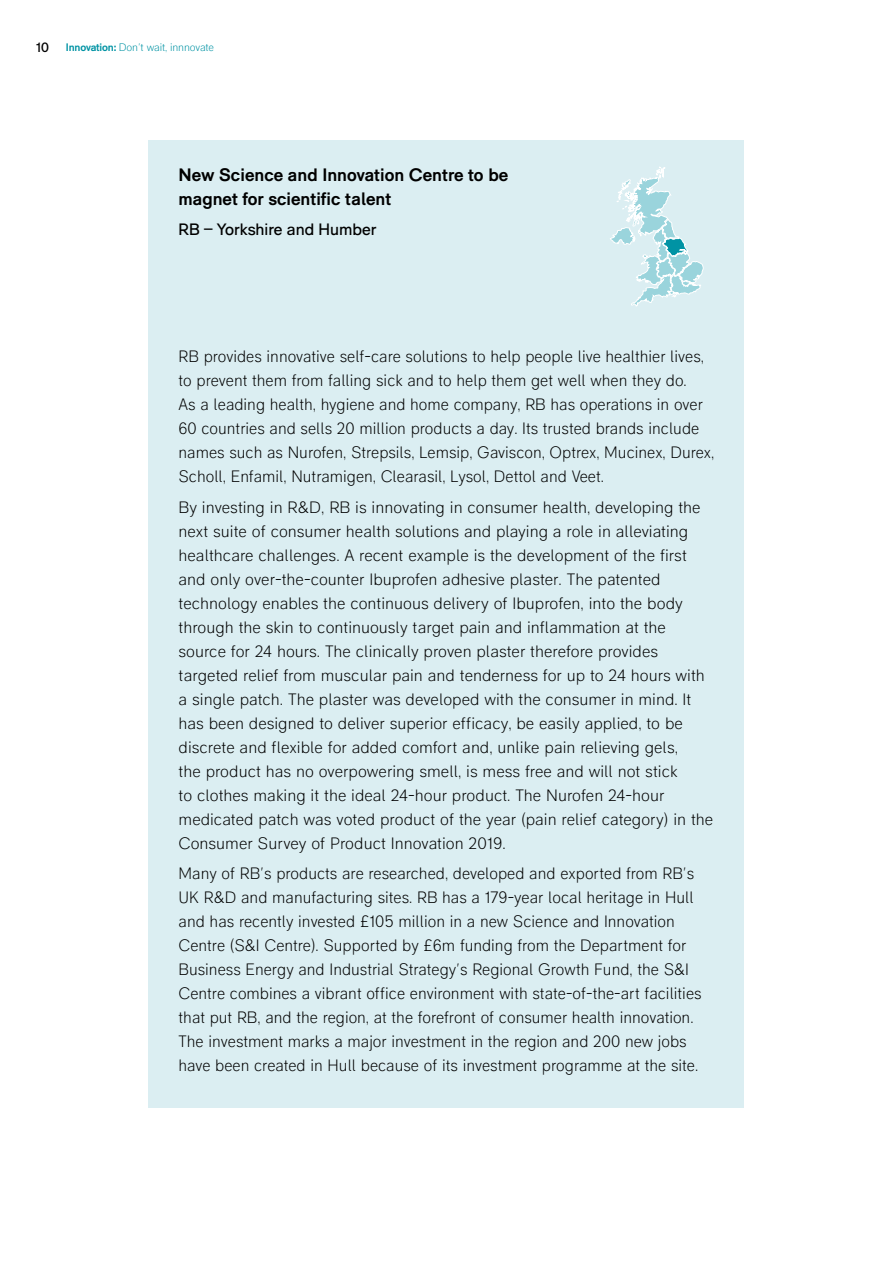
<style>
.page{position:relative;width:893px;height:1263px;background:#fff}
.page>*{position:absolute;margin:0;border:0;box-sizing:border-box;transform-origin:0 0}
.t1{font:700 18px/24px "RM Pro";color:#000}
.t2{font:300 16.5px/24px "RM Pro";color:#000}
.t3{font:16.5px "RM Pro";color:#000}
.t4{font:13.5px "RM Pro";color:#000}
.t5{font:300 10.8px "RM Pro";letter-spacing:-.015em;color:#0093a4}
.s1{font-weight:700}
</style>
<div class="page">
<div style="left:149px;top:140px;width:595px;height:968px;background:#dbeef2"></div>
<svg style="left:610px;top:167px;width:93px;height:139px"></svg>
<p class="t4" style="left:36px;top:39px;width:14px">10</p>
<p class="t5" style="left:66px;top:41px;width:150px"><span class="s1">Innovation:</span> Don’t wait, innnovate</p>
<p class="t1" style="left:179px;top:163px;width:331px">New Science and Innovation Centre to be magnet for scientific talent</p>
<p class="t3" style="left:179px;top:219px;width:199px">RB – Yorkshire and Humber</p>
<p class="t2" style="left:179px;top:345px;width:537px">RB provides innovative self-care solutions to help people live healthier lives, to prevent them from falling sick and to help them get well when they do.<br>As a leading health, hygiene and home company, RB has operations in over 60 countries and sells 20 million products a day. Its trusted brands include names such as Nurofen, Strepsils, Lemsip, Gaviscon, Optrex, Mucinex, Durex, Scholl, Enfamil, Nutramigen, Clearasil, Lysol, Dettol and Veet.</p>
<p class="t2" style="left:179px;top:495px;width:536px">By investing in R&amp;D, RB is innovating in consumer health, developing the next suite of consumer health solutions and playing a role in alleviating healthcare challenges. A recent example is the development of the first and only over-the-counter Ibuprofen adhesive plaster. The patented technology enables the continuous delivery of Ibuprofen, into the body through the skin to continuously target pain and inflammation at the source for 24 hours. The clinically proven plaster therefore provides targeted relief from muscular pain and tenderness for up to 24 hours with a single patch. The plaster was developed with the consumer in mind. It has been designed to deliver superior efficacy, be easily applied, to be discrete and flexible for added comfort and, unlike pain relieving gels,<br>the product has no overpowering smell, is mess free and will not stick<br>to clothes making it the ideal 24-hour product. The Nurofen 24-hour medicated patch was voted product of the year (pain relief category) in the Consumer Survey of Product Innovation 2019.</p>
<p class="t2" style="left:179px;top:862px;width:524px">Many of RB’s products are researched, developed and exported from RB’s UK R&amp;D and manufacturing sites. RB has a 179-year local heritage in Hull and has recently invested £105 million in a new Science and Innovation Centre (S&amp;I Centre). Supported by £6m funding from the Department for Business Energy and Industrial Strategy’s Regional Growth Fund, the S&amp;I Centre combines a vibrant office environment with state-of-the-art facilities that put RB, and the region, at the forefront of consumer health innovation.<br>The investment marks a major investment in the region and 200 new jobs have been created in Hull because of its investment programme at the site.</p>
</div>
